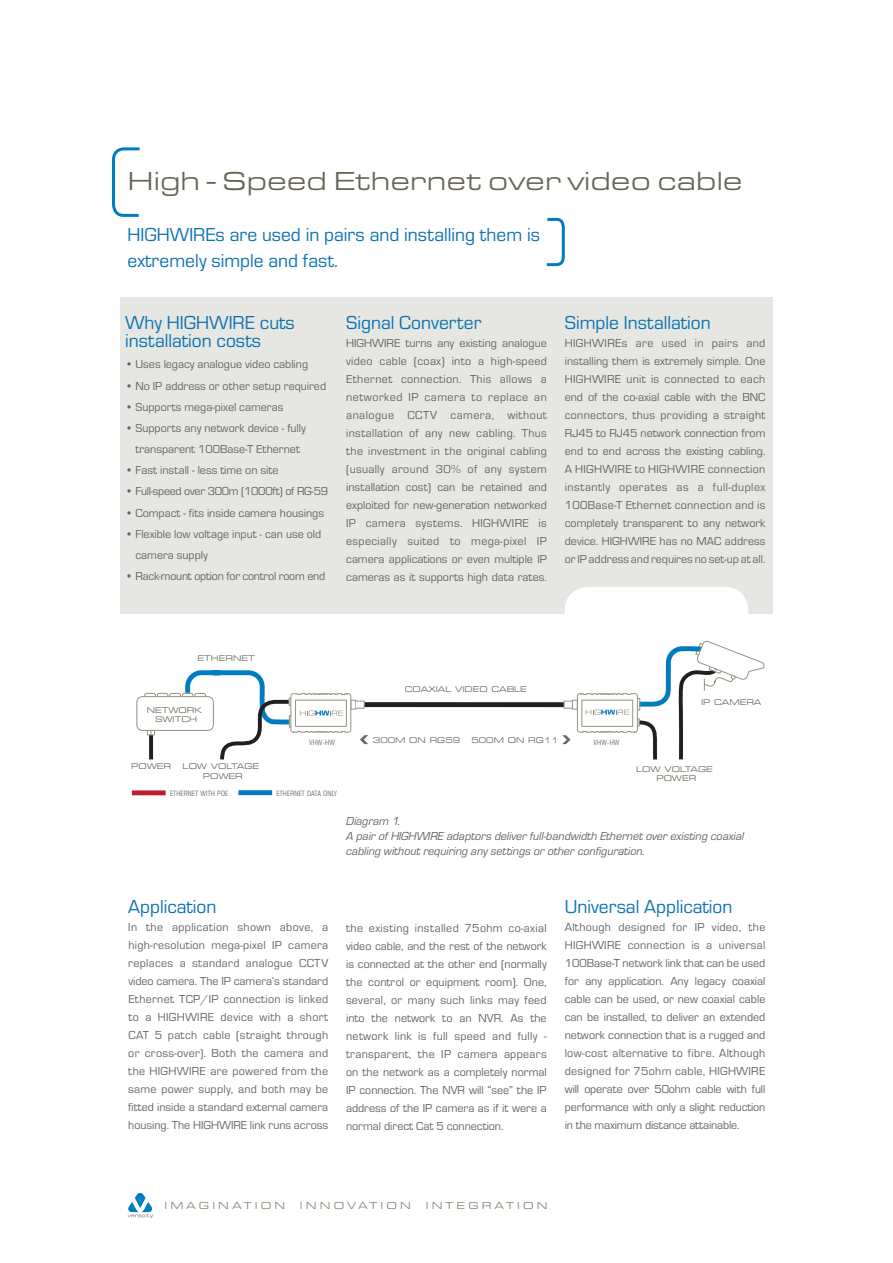
<style>
.page{position:relative;width:893px;height:1263px;background:#fff}
.page>*{position:absolute;margin:0;border:0;box-sizing:border-box;transform-origin:0 0}
.t1{font:27px "Eurostile Ext";color:#676454}
.t2{font:19.5px/18px "Eurostile";color:#0c72b3}
.t3{font:12px/18px "Eurostile";color:#636366;text-align:justify}
.t4{font:italic 12px/15px "Eurostile";color:#636366}
.t5{font:12px "Eurostile";letter-spacing:-.025em;color:#636366}
.t6{font:12px "Eurostile";letter-spacing:-.02em;color:#636366}
.t7{font:10.5px "Eurostile Ext";letter-spacing:.3em;color:#82806e}
.t8{font:expanded 7.8px/9.4px "Square 721 BT";color:#6d6c60;text-align:center}
.t9{font:condensed 7.35px "Square 721 BT";letter-spacing:.025em;color:#6c6d70}
</style>
<div class="page">
<div style="left:120px;top:298px;width:652px;height:316px;background:#e6e7e3"></div>
<svg style="left:112px;top:147px;width:28px;height:70px"></svg>
<svg style="left:546px;top:217px;width:19px;height:50px"></svg>
<svg style="left:128px;top:1193px;width:25px;height:25px"></svg>
<div style="left:350px;top:700px;width:6px;height:9px;border:1px solid #959383"></div>
<div style="left:355px;top:701px;width:10px;height:8px;background:#fff;border:1px solid #959383"></div>
<div style="left:136px;top:696px;width:78px;height:35px;border:1px solid #959383;border-radius:5px"></div>
<svg style="left:144px;top:670px;width:208px;height:90px"></svg>
<svg style="left:359px;top:587px;width:406px;height:173px"></svg>
<div style="left:132px;top:790px;width:34px;height:5px;background:#be1d2c"></div>
<div style="left:238px;top:790px;width:34px;height:5px;background:#007cc2"></div>
<h1 class="t1" style="left:128px;top:167px;width:616px">High - Speed Ethernet over video cable</h1>
<h2 class="t2" style="left:128px;top:223px;width:414px;line-height:25.5px">HIGHWIREs are used in pairs and installing them is extremely simple and fast.</h2>
<h2 class="t2" style="left:125px;top:314px;width:171px">Why HIGHWIRE cuts installation costs</h2>
<p class="t3" style="left:125px;top:356px;width:185px">• Uses legacy analogue video cabling</p>
<p class="t3" style="left:125px;top:377px;width:203px">• No IP address or other setup required</p>
<p class="t3" style="left:125px;top:398px;width:160px">• Supports mega-pixel cameras</p>
<p class="t3" style="left:125px;top:418px;width:182px;line-height:21.1px;text-align:center">• Supports any network device - fully transparent 100Base-T Ethernet</p>
<p class="t3" style="left:125px;top:461px;width:155px">• Fast install - less time on site</p>
<p class="t5" style="left:125px;top:485px;width:205px">• Full-speed over 300m (1000ft) of RG-59</p>
<p class="t3" style="left:125px;top:504px;width:201px">• Compact - fits inside camera housings</p>
<p class="t3" style="left:135px;top:523px;width:187px;line-height:21.1px;text-indent:-10px">• Flexible low voltage input - can use old camera supply</p>
<p class="t6" style="left:125px;top:569px;width:202px">• Rack-mount option for control room end</p>
<h2 class="t2" style="left:346px;top:314px;width:137px">Signal Converter</h2>
<p class="t3" style="left:346px;top:335px;width:202px">HIGHWIRE turns any existing analogue video cable (coax) into a high-speed Ethernet connection. This allows a networked IP camera to replace an analogue CCTV camera, without installation of any new cabling. Thus the investment in the original cabling (usually around 30% of any system installation cost) can be retained and exploited for new-generation networked IP camera systems. HIGHWIRE is especially suited to mega-pixel IP camera applications or even multiple IP cameras as it supports high data rates.</p>
<h2 class="t2" style="left:565px;top:314px;width:147px">Simple Installation</h2>
<p class="t3" style="left:565px;top:335px;width:202px">HIGHWIREs are used in pairs and installing them is extremely simple. One HIGHWIRE unit is connected to each end of the co-axial cable with the BNC connectors, thus providing a straight RJ45 to RJ45 network connection from end to end across the existing cabling.<br>A HIGHWIRE to HIGHWIRE connection instantly operates as a full-duplex 100Base-T Ethernet connection and is completely transparent to any network device. HIGHWIRE has no MAC address orIP address and requires no set-up at all.</p>
<p class="t8" style="left:197px;top:653px;width:59px">ETHERNET</p>
<p class="t8" style="left:147px;top:705px;width:57px">NETWORK<br>SWITCH</p>
<p class="t8" style="left:405px;top:684px;width:124px">COAXIAL VIDEO CABLE</p>
<p class="t8" style="left:701px;top:698px;width:62px">IP CAMERA</p>
<p class="t8" style="left:131px;top:762px;width:41px">POWER</p>
<p class="t8" style="left:183px;top:762px;width:78px">LOW VOLTAGE<br>POWER</p>
<p class="t8" style="left:373px;top:735px;width:89px">300M ON RG59</p>
<p class="t8" style="left:471px;top:735px;width:89px">500M ON RG11</p>
<p class="t9" style="left:309px;top:738px;width:28px">VHW-HW</p>
<p class="t9" style="left:593px;top:738px;width:28px">VHW-HW</p>
<p class="t9" style="left:170px;top:789px;width:60px">ETHERNET WITH POE</p>
<p class="t9" style="left:277px;top:789px;width:62px">ETHERNET DATA ONLY</p>
<p class="t8" style="left:636px;top:764px;width:78px">LOW VOLTAGE<br>POWER</p>
<p class="t4" style="left:346px;top:814px;width:400px">Diagram 1.<br>A pair of HIGHWIRE adaptors deliver full-bandwidth Ethernet over existing coaxial cabling without requiring any settings or other configuration.</p>
<h2 class="t2" style="left:128px;top:898px;width:90px">Application</h2>
<p class="t3" style="left:128px;top:919px;width:201px">In the application shown above, a high-resolution mega-pixel IP camera replaces a standard analogue CCTV video camera. The IP camera’s standard Ethernet TCP/IP connection is linked to a HIGHWIRE device with a short CAT 5 patch cable (straight through or cross-over). Both the camera and the HIGHWIRE are powered from the same power supply, and both may be fitted inside a standard external camera housing. The HIGHWIRE link runs across</p>
<p class="t3" style="left:346px;top:919px;width:202px">the existing installed 75ohm co-axial video cable, and the rest of the network is connected at the other end (normally the control or equipment room). One, several, or many such links may feed into the network to an NVR. As the network link is full speed and fully - transparent, the IP camera appears on the network as a completely normal IP connection. The NVR will “see” the IP address of the IP camera as if it were a normal direct Cat 5 connection.</p>
<h2 class="t2" style="left:565px;top:898px;width:169px">Universal Application</h2>
<p class="t3" style="left:565px;top:918px;width:202px">Although designed for IP video, the HIGHWIRE connection is a universal 100Base-T network link that can be used for any application. Any legacy coaxial cable can be used, or new coaxial cable can be installed, to deliver an extended network connection that is a rugged and low-cost alternative to fibre. Although designed for 75ohm cable, HIGHWIRE will operate over 50ohm cable with full performance with only a slight reduction in the maximum distance attainable.</p>
<p class="t7" style="left:164px;top:1200px;width:122px">IMaGINATION</p>
<p class="t7" style="left:300px;top:1200px;width:113px">INNOVATION</p>
<p class="t7" style="left:426px;top:1200px;width:123px">INTEGRATION</p>
</div>
